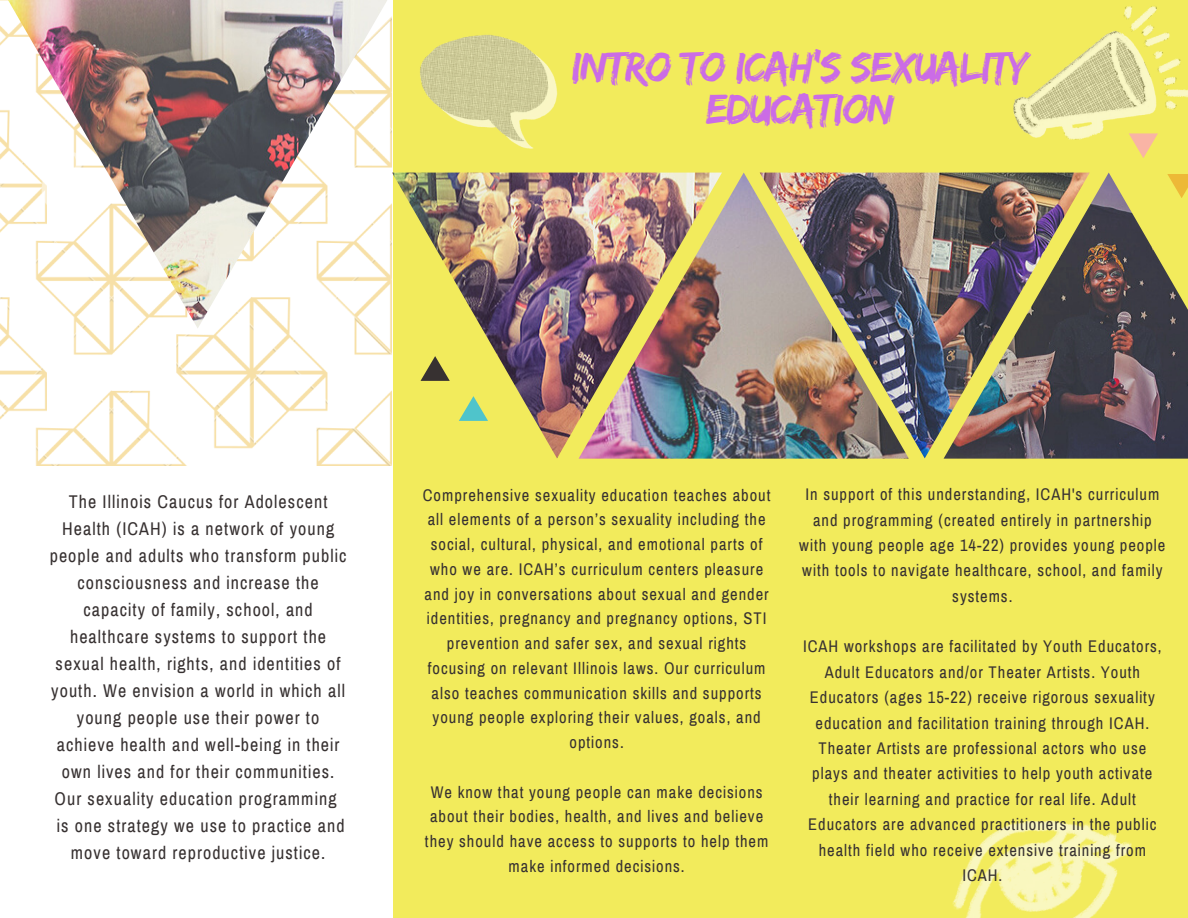
<style>
.page{position:relative;width:1188px;height:918px;background:#f2eb5c}
.page>*{position:absolute;margin:0;border:0;box-sizing:border-box;transform-origin:0 0}
.t1{font:43.65px/41.7px "Edo";letter-spacing:-.03em;color:#cb6ce6;text-align:center}
.t2{font:18px/27px "Archivo Narrow";letter-spacing:.06em;color:#373131;text-align:center}
.t3{font:16.5px/24.8px "Archivo Narrow";letter-spacing:.06em;color:#373131;text-align:center}
</style>
<div class="page">
<div style="left:0;top:0;width:393px;height:918px;background:#fff"></div>
<img style="left:0;top:0;width:392px;height:466px">
<img style="left:8px;top:0;width:379px;height:329px">
<img style="left:579px;top:173px;width:330px;height:286px">
<img style="left:392px;top:173px;width:330px;height:285px">
<img style="left:760px;top:173px;width:184px;height:285px">
<img style="left:944px;top:173px;width:244px;height:286px">
<svg style="left:1167px;top:174px;width:21px;height:24px"></svg>
<svg style="left:459px;top:397px;width:29px;height:23px"></svg>
<svg style="left:421px;top:357px;width:29px;height:23px"></svg>
<img style="left:420px;top:34px;width:138px;height:115px">
<img style="left:1013px;top:6px;width:175px;height:151px">
<img style="left:952px;top:820px;width:180px;height:98px">
<h1 class="t1" style="left:572px;top:45px;width:459px">INTRO TO ICAH’S SEXUALITY<br>EDUCATION</h1>
<p class="t2" style="left:50px;top:488px;width:298px">The Illinois Caucus for Adolescent Health (ICAH) is a network of young people and adults who transform public consciousness and increase the capacity of family, school, and healthcare systems to support the sexual health, rights, and identities of youth. We envision a world in which all young people use their power to achieve health and well-being in their own lives and for their communities.<br>Our sexuality education programming is one strategy we use to practice and move toward reproductive justice.</p>
<p class="t3" style="left:423px;top:483px;width:349px">Comprehensive sexuality education teaches about all elements of a person’s sexuality including the social, cultural, physical, and emotional parts of who we are. ICAH’s curriculum centers pleasure and joy in conversations about sexual and gender identities, pregnancy and pregnancy options, STI prevention and safer sex, and sexual rights focusing on relevant Illinois laws. Our curriculum also teaches communication skills and supports young people exploring their values, goals, and options.</p>
<p class="t3" style="left:425px;top:780px;width:345px">We know that young people can make decisions about their bodies, health, and lives and believe they should have access to supports to help them make informed decisions.</p>
<p class="t3" style="left:799px;top:482px;width:368px;line-height:25.3px">In support of this understanding, ICAH's curriculum and programming (created entirely in partnership with young people age 14-22) provides young people with tools to navigate healthcare, school, and family systems.</p>
<p class="t3" style="left:803px;top:634px;width:360px;line-height:25.3px">ICAH workshops are facilitated by Youth Educators, Adult Educators and/or Theater Artists. Youth Educators (ages 15-22) receive rigorous sexuality education and facilitation training through ICAH.<br>Theater Artists are professional actors who use plays and theater activities to help youth activate their learning and practice for real life. Adult Educators are advanced practitioners in the public health field who receive extensive training from ICAH.</p>
</div>
